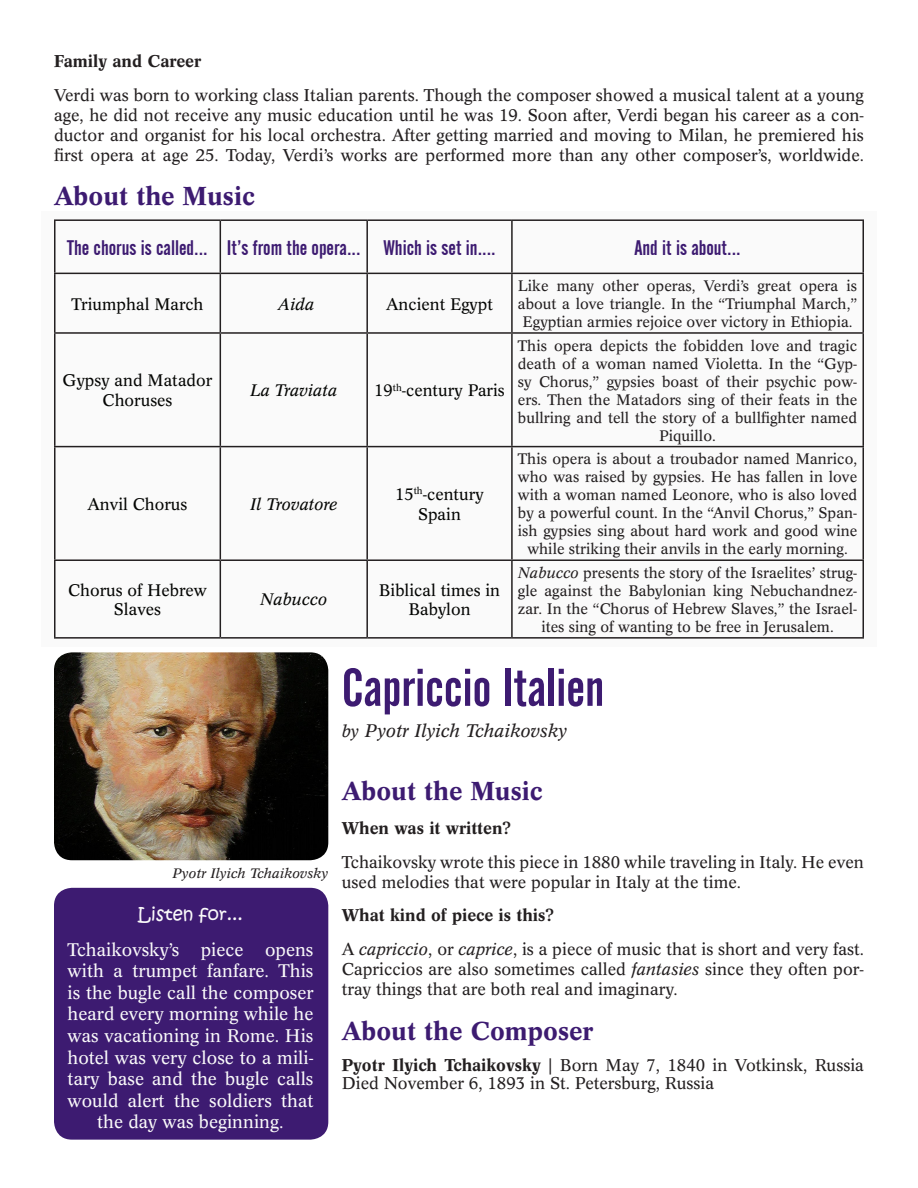
<style>
.page{position:relative;width:918px;height:1188px;background:#fff}
.page>*{position:absolute;margin:0;border:0;box-sizing:border-box;transform-origin:0 0}
.Body{font:52.5px "Alternate Gothic No 2 BT";color:#3d1b71}
.Body-2{font:500 25.5px "Concorde BQ";color:#3d1b71}
.Body-3{font:21px "Alternate Gothic No 2 BT";color:#3d1b71}
.Body-4{font:18px/21.6px "Concorde BQ";color:#fafafa;text-align:center}
.Body-5{font:italic 18px "Concorde BQ";color:#231f20}
.Body-6{font:18px "Kristen ITC";color:#fafafa}
.Body-7{font:16.8px/20.1px "Concorde BQ";color:#231f20;text-align:justify}
.Body-8{font:500 16.8px "Concorde BQ";color:#231f20}
.Body-9{font:16.5px/19.8px "Concorde BQ";color:#040503;text-align:center}
.Body-10{font:italic 16.5px "Concorde BQ";color:#040503}
.Body-11{font:15px/18px "Concorde BQ";color:#231f20;text-align:center}
.t1{font:italic 13.5px "Concorde BQ";color:#231f20}
.s1{font-style:italic}
.s2{font-size:16.8px}
.s3{font-weight:500}
</style>
<div class="page">
<div style="left:41px;top:211px;width:836px;height:435px;background:#fafafa"></div>
<hr style="left:54px;top:219px;width:166px;height:2px;background:#231f20">
<hr style="left:54px;top:221px;width:2px;height:52px;background:#231f20">
<hr style="left:220px;top:219px;width:147px;height:2px;background:#231f20">
<hr style="left:220px;top:221px;width:1px;height:52px;background:#231f20">
<hr style="left:367px;top:219px;width:145px;height:2px;background:#231f20">
<hr style="left:366px;top:221px;width:2px;height:52px;background:#231f20">
<hr style="left:512px;top:219px;width:352px;height:2px;background:#231f20">
<hr style="left:511px;top:221px;width:2px;height:52px;background:#231f20">
<hr style="left:862px;top:221px;width:2px;height:52px;background:#231f20">
<hr style="left:54px;top:273px;width:166px;height:1px;background:#231f20">
<hr style="left:54px;top:274px;width:2px;height:58px;background:#231f20">
<hr style="left:220px;top:273px;width:147px;height:1px;background:#231f20">
<hr style="left:220px;top:274px;width:1px;height:58px;background:#231f20">
<hr style="left:367px;top:273px;width:145px;height:1px;background:#231f20">
<hr style="left:366px;top:274px;width:2px;height:58px;background:#231f20">
<hr style="left:512px;top:273px;width:352px;height:1px;background:#231f20">
<hr style="left:511px;top:274px;width:2px;height:58px;background:#231f20">
<hr style="left:862px;top:274px;width:2px;height:58px;background:#231f20">
<hr style="left:54px;top:332px;width:166px;height:2px;background:#231f20">
<hr style="left:54px;top:334px;width:2px;height:112px;background:#231f20">
<hr style="left:220px;top:332px;width:147px;height:2px;background:#231f20">
<hr style="left:220px;top:334px;width:1px;height:112px;background:#231f20">
<hr style="left:367px;top:332px;width:145px;height:2px;background:#231f20">
<hr style="left:366px;top:334px;width:2px;height:112px;background:#231f20">
<hr style="left:512px;top:332px;width:352px;height:2px;background:#231f20">
<hr style="left:511px;top:334px;width:2px;height:112px;background:#231f20">
<hr style="left:862px;top:334px;width:2px;height:112px;background:#231f20">
<hr style="left:54px;top:446px;width:166px;height:1px;background:#231f20">
<hr style="left:54px;top:447px;width:2px;height:112px;background:#231f20">
<hr style="left:220px;top:446px;width:147px;height:1px;background:#231f20">
<hr style="left:220px;top:447px;width:1px;height:112px;background:#231f20">
<hr style="left:367px;top:446px;width:145px;height:1px;background:#231f20">
<hr style="left:366px;top:447px;width:2px;height:112px;background:#231f20">
<hr style="left:512px;top:446px;width:352px;height:1px;background:#231f20">
<hr style="left:511px;top:447px;width:2px;height:112px;background:#231f20">
<hr style="left:862px;top:447px;width:2px;height:112px;background:#231f20">
<hr style="left:54px;top:559px;width:166px;height:2px;background:#231f20">
<hr style="left:54px;top:561px;width:2px;height:76px;background:#231f20">
<hr style="left:220px;top:559px;width:147px;height:2px;background:#231f20">
<hr style="left:220px;top:561px;width:1px;height:76px;background:#231f20">
<hr style="left:367px;top:559px;width:145px;height:2px;background:#231f20">
<hr style="left:366px;top:561px;width:2px;height:76px;background:#231f20">
<hr style="left:512px;top:559px;width:352px;height:2px;background:#231f20">
<hr style="left:511px;top:561px;width:2px;height:76px;background:#231f20">
<hr style="left:862px;top:561px;width:2px;height:76px;background:#231f20">
<hr style="left:54px;top:637px;width:166px;height:2px;background:#231f20">
<hr style="left:220px;top:637px;width:147px;height:2px;background:#231f20">
<hr style="left:367px;top:637px;width:145px;height:2px;background:#231f20">
<hr style="left:512px;top:637px;width:352px;height:2px;background:#231f20">
<div style="left:54px;top:888px;width:274px;height:252px;background:#3d1b71;border-radius:18px"></div>
<img style="left:54px;top:652px;width:274px;height:208px">
<p class="Body-8" style="left:54px;top:51px;width:149px">Family and Career</p>
<p class="Body-7" style="left:54px;top:85px;width:812px">Verdi was born to working class Italian parents. Though the composer showed a musical talent at a young age, he did not receive any music education until he was 19. Soon after, Verdi began his career as a con&shy;ductor and organist for his local orchestra. After getting married and moving to Milan, he premiered his first opera at age 25. Today, Verdi’s works are performed more than any other composer’s, worldwide.</p>
<p class="Body-2" style="left:54px;top:181px;width:202px">About the Music</p>
<p class="Body-3" style="left:67px;top:236px;width:142px">The chorus is called...</p>
<p class="Body-3" style="left:227px;top:236px;width:135px">It’s from the opera...</p>
<p class="Body-3" style="left:383px;top:236px;width:114px">Which is set in....</p>
<p class="Body-3" style="left:634px;top:236px;width:108px">And it is about...</p>
<p class="Body-9" style="left:72px;top:294px;width:134px">Triumphal March</p>
<p class="Body-10" style="left:278px;top:294px;width:38px">Aida</p>
<p class="Body-9" style="left:386px;top:294px;width:108px">Ancient Egypt</p>
<p class="Body-11" style="left:518px;top:277px;width:341px">Like many other operas, Verdi’s great opera is about a love triangle. In the “Triumphal March,”<br>Egyptian armies rejoice over victory in Ethiopia.</p>
<p class="Body-9" style="left:63px;top:371px;width:151px">Gypsy and Matador<br>Choruses</p>
<p class="Body-10" style="left:250px;top:381px;width:89px">La Traviata</p>
<p class="Body-9" style="left:374px;top:381px;width:132px">19<sup>th</sup>-century Paris</p>
<p class="Body-9" style="left:88px;top:494px;width:101px">Anvil Chorus</p>
<p class="Body-10" style="left:250px;top:494px;width:89px">Il Trovatore</p>
<p class="Body-9" style="left:395px;top:484px;width:90px">15<sup>th</sup>-century<br>Spain</p>
<p class="Body-9" style="left:68px;top:580px;width:140px">Chorus of Hebrew<br>Slaves</p>
<p class="Body-10" style="left:260px;top:590px;width:69px">Nabucco</p>
<p class="Body-9" style="left:379px;top:580px;width:123px">Biblical times in<br>Babylon</p>
<p class="Body-11" style="left:518px;top:337px;width:341px">This opera depicts the fobidden love and tragic death of a woman named Violetta. In the “Gyp&shy;sy Chorus,” gypsies boast of their psychic pow&shy;ers. Then the Matadors sing of their feats in the bullring and tell the story of a bullfighter named Piquillo.</p>
<p class="Body-11" style="left:518px;top:450px;width:341px">This opera is about a troubador named Manrico, who was raised by gypsies. He has fallen in love with a woman named Leonore, who is also loved by a powerful count. In the “Anvil Chorus,” Span&shy;ish gypsies sing about hard work and good wine while striking their anvils in the early morning.</p>
<p class="Body-11" style="left:518px;top:564px;width:341px"><span class="s1">Nabucco</span> presents the story of the Israelites’ strug&shy;gle against the Babylonian king Nebuchandnez&shy;zar. In the “Chorus of Hebrew Slaves,” the Israel&shy;ites sing of wanting to be free in Jerusalem.</p>
<p class="t1" style="left:172px;top:865px;width:157px">Pyotr Ilyich Tchaikovsky</p>
<p class="Body-6" style="left:138px;top:902px;width:107px">Listen for...</p>
<p class="Body-4" style="left:68px;top:939px;width:248px">Tchaikovsky’s piece opens with a trumpet fanfare. This is the bugle call the composer heard every morning while he was vacationing in Rome. His hotel was very close to a mili&shy;tary base and the bugle calls would alert the soldiers that the day was beginning.</p>
<p class="Body" style="left:342px;top:658px;width:264px">Capriccio Italien</p>
<p class="Body-5" style="left:342px;top:720px;width:227px"><span class="s2">by</span> Pyotr Ilyich Tchaikovsky</p>
<p class="Body-2" style="left:342px;top:776px;width:202px">About the Music</p>
<p class="Body-8" style="left:342px;top:818px;width:172px">When was it written?</p>
<p class="Body-7" style="left:342px;top:852px;width:524px">Tchaikovsky wrote this piece in 1880 while traveling in Italy. He even used melodies that were popular in Italy at the time.</p>
<p class="Body-8" style="left:342px;top:906px;width:215px">What kind of piece is this?</p>
<p class="Body-7" style="left:342px;top:939px;width:524px">A <span class="s1">capriccio</span>, or <span class="s1">caprice</span>, is a piece of music that is short and very fast.<br>Capriccios are also sometimes called <span class="s1">fantasies</span> since they often por&shy;tray things that are both real and imaginary.</p>
<p class="Body-2" style="left:342px;top:1016px;width:253px">About the Composer</p>
<p class="Body-7" style="left:342px;top:1056px;width:524px;line-height:18px"><span class="s3">Pyotr Ilyich Tchaikovsky</span> | Born May 7, 1840 in Votkinsk, Russia<br>Died November 6, 1893 in St. Petersburg, Russia</p>
</div>
